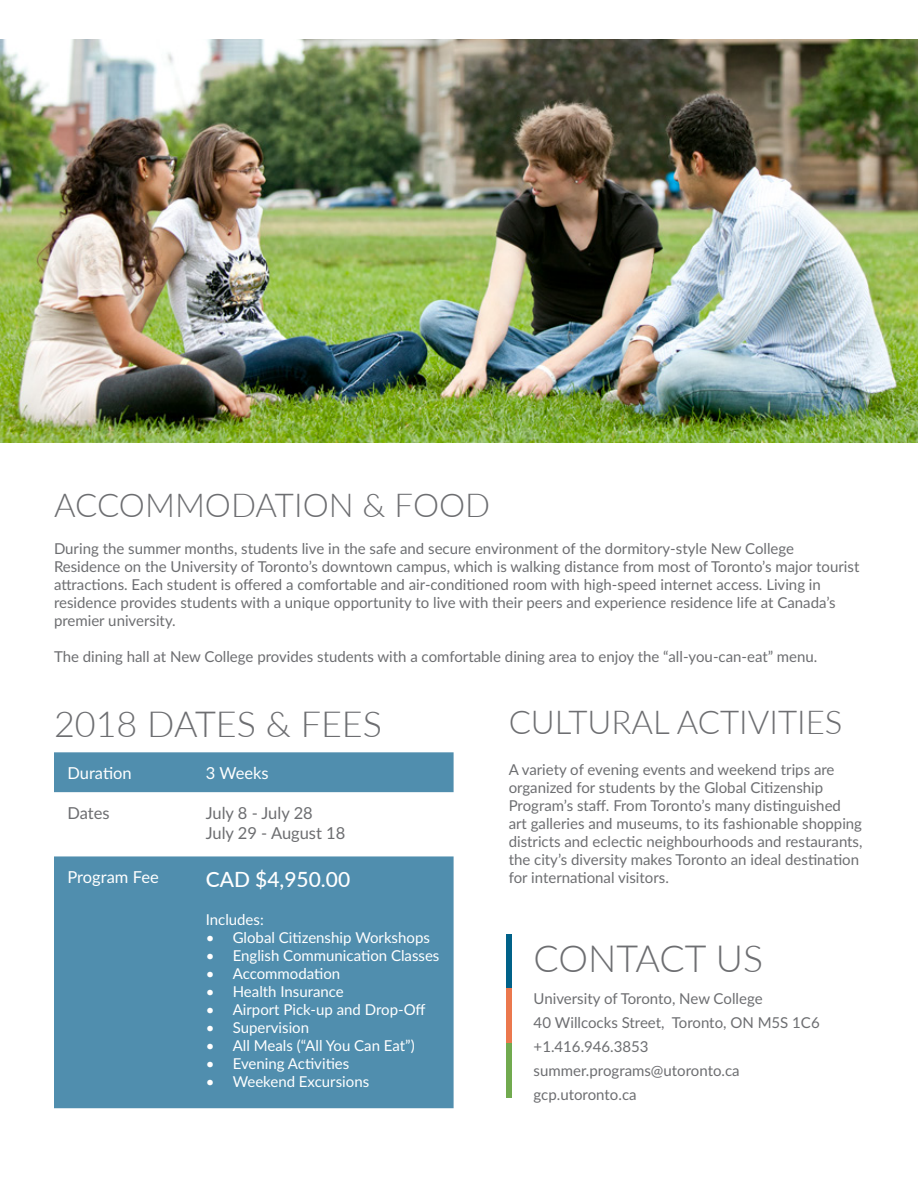
<style>
.page{position:relative;width:918px;height:1188px;background:#fff}
.page>*{position:absolute;margin:0;border:0;box-sizing:border-box;transform-origin:0 0}
.t1{font:300 37.5px "Lato";color:#6d6e71}
.t2{font:300 36px "Lato";color:#6d6e71}
.t3{font:300 33px "Lato";color:#6d6e71}
.t4{font:500 21px "Lato";color:#fff}
.t5{font:16.5px/19.8px "Lato";color:#6d6e71}
.t6{font:16.5px "Lato";color:#fff}
.t7{font:15px/18px "Lato";color:#6d6e71}
.t8{font:15px "Lato";color:#fff}
</style>
<div class="page">
<img style="left:0;top:39px;width:918px;height:404px">
<svg style="left:54px;top:752px;width:400px;height:356px;fill:#508eae"></svg>
<div style="left:506px;top:934px;width:5px;height:55px;background:#006188"></div>
<div style="left:506px;top:989px;width:5px;height:54px;background:#eb784d"></div>
<div style="left:506px;top:1043px;width:5px;height:54px;background:#71aa4f"></div>
<h3 class="t3" style="left:54px;top:482px;width:438px">ACCOMMODATION &amp; FOOD</h3>
<p class="t7" style="left:54px;top:539px;width:807px">During the summer months, students live in the safe and secure environment of the dormitory-style New College Residence on the University of Toronto’s downtown campus, which is walking distance from most of Toronto’s major tourist attractions. Each student is offered a comfortable and air-conditioned room with high-speed internet access. Living in residence provides students with a unique opportunity to live with their peers and experience residence life at Canada’s premier university.</p>
<p class="t7" style="left:54px;top:647px;width:765px">The dining hall at New College provides students with a comfortable dining area to enjoy the “all-you-can-eat” menu.</p>
<h2 class="t2" style="left:54px;top:699px;width:330px">2018 DATES &amp; FEES</h2>
<p class="t6" style="left:68px;top:761px;width:66px">Duration</p>
<p class="t6" style="left:206px;top:761px;width:64px">3 Weeks</p>
<p class="t5" style="left:68px;top:802px;width:44px">Dates</p>
<p class="t5" style="left:206px;top:802px;width:141px">July 8 - July 28<br>July 29 - August 18</p>
<p class="t6" style="left:68px;top:865px;width:93px">Program Fee</p>
<h3 class="t4" style="left:206px;top:864px;width:146px">CAD $4,950.00</h3>
<p class="t8" style="left:206px;top:908px;width:60px">Includes:</p>
<p class="t8" style="left:206px;top:926px;width:226px">• Global Citizenship Workshops</p>
<p class="t8" style="left:206px;top:944px;width:235px">• English Communication Classes</p>
<p class="t8" style="left:206px;top:962px;width:136px">• Accommodation</p>
<p class="t8" style="left:206px;top:980px;width:140px">• Health Insurance</p>
<p class="t8" style="left:206px;top:998px;width:221px">• Airport Pick-up and Drop-Off</p>
<p class="t8" style="left:206px;top:1016px;width:105px">• Supervision</p>
<p class="t8" style="left:206px;top:1034px;width:210px">• All Meals (“All You Can Eat”)</p>
<p class="t8" style="left:206px;top:1052px;width:145px">• Evening Activities</p>
<p class="t8" style="left:206px;top:1070px;width:165px">• Weekend Excursions</p>
<h3 class="t3" style="left:509px;top:700px;width:335px">CULTURAL ACTIVITIES</h3>
<p class="t7" style="left:509px;top:760px;width:355px">A variety of evening events and weekend trips are organized for students by the Global Citizenship Program’s staff. From Toronto’s many distinguished art galleries and museums, to its fashionable shopping districts and eclectic neighbourhoods and restaurants, the city’s diversity makes Toronto an ideal destination for international visitors.</p>
<h1 class="t1" style="left:534px;top:933px;width:231px">CONTACT US</h1>
<p class="t7" style="left:534px;top:986px;width:288px;line-height:24px">University of Toronto, New College<br>40 Willcocks Street, Toronto, ON M5S 1C6 +1.416.946.3853 summer.programs@utoronto.ca gcp.utoronto.ca</p>
</div>
